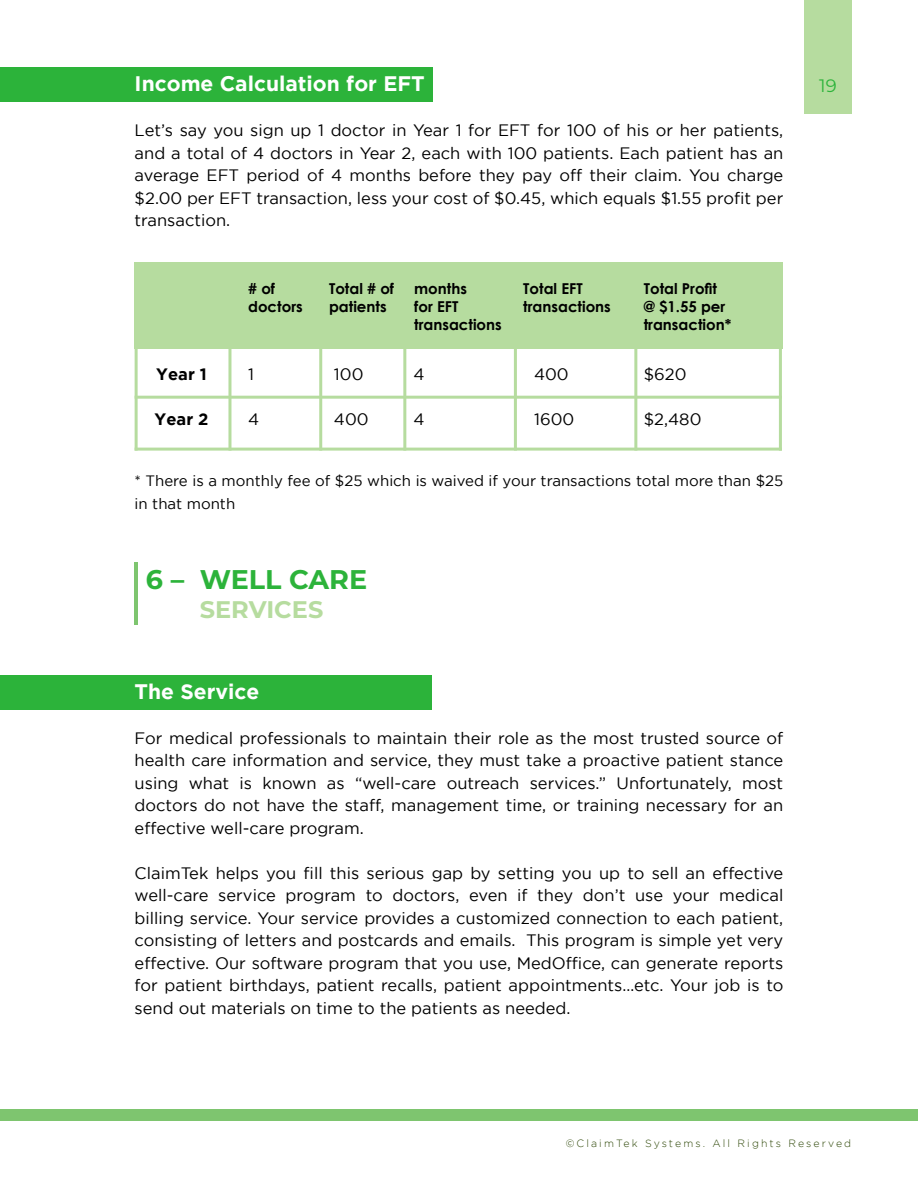
<style>
.page{position:relative;width:918px;height:1188px;background:#fff}
.page>*{position:absolute;margin:0;border:0;box-sizing:border-box;transform-origin:0 0}
.t1{font:700 27px "Montserrat";color:#2cb33a}
.t2{font:700 24px "Montserrat";color:#b6dc9f}
.t3{font:700 21px "Gotham";color:#fff}
.t4{font:18px "Montserrat";color:#2cb33a}
.t5{font:16.5px/22.5px "Gotham";color:#000;text-align:justify}
.t6{font:700 16.5px "Gotham";color:#000}
.t7{font:700 15px/18px "Century Gothic";color:#000}
.t8{font:15px/22.5px "Gotham";color:#000}
.t9{font:300 10.5px "Gotham";letter-spacing:.2em;color:#2c4605}
</style>
<div class="page">
<div style="left:804px;top:0;width:47px;height:114px;background:#b6dc9f"></div>
<div style="left:0;top:1109px;width:918px;height:11px;background:#7ec56f"></div>
<hr style="left:135px;top:563px;width:3px;height:62px;background:#7ec56f">
<div style="left:0;top:675px;width:432px;height:34px;background:#2cb33a"></div>
<div style="left:0;top:68px;width:433px;height:34px;background:#2cb33a"></div>
<div style="left:135px;top:262px;width:648px;height:87px;background:#b6dc9f"></div>
<hr style="left:135px;top:396px;width:647px;height:3px;background:#b6dc9f">
<hr style="left:135px;top:448px;width:647px;height:3px;background:#b6dc9f">
<hr style="left:228px;top:262px;width:3px;height:189px;background:#b6dc9f">
<hr style="left:135px;top:262px;width:3px;height:189px;background:#b6dc9f">
<hr style="left:319px;top:262px;width:3px;height:189px;background:#b6dc9f">
<hr style="left:403px;top:262px;width:3px;height:189px;background:#b6dc9f">
<hr style="left:514px;top:262px;width:3px;height:189px;background:#b6dc9f">
<hr style="left:634px;top:262px;width:3px;height:189px;background:#b6dc9f">
<hr style="left:779px;top:262px;width:3px;height:189px;background:#b6dc9f">
<p class="t3" style="left:135px;top:72px;width:292px">Income Calculation for EFT</p>
<p class="t5" style="left:135px;top:119px;width:650px">Let’s say you sign up 1 doctor in Year 1 for EFT for 100 of his or her patients, and a total of 4 doctors in Year 2, each with 100 patients. Each patient has an average EFT period of 4 months before they pay off their claim. You charge $2.00 per EFT transaction, less your cost of $0.45, which equals $1.55 profit per transaction.</p>
<p class="t7" style="left:248px;top:278px;width:56px"># of doctors</p>
<p class="t7" style="left:329px;top:278px;width:67px">Total # of patients</p>
<p class="t7" style="left:414px;top:278px;width:89px">months<br>for EFT transactions</p>
<p class="t7" style="left:523px;top:278px;width:89px">Total EFT transactions</p>
<p class="t7" style="left:644px;top:278px;width:89px">Total Profit @ $1.55 per transaction*</p>
<p class="t6" style="left:156px;top:364px;width:52px">Year 1</p>
<p class="t5" style="left:248px;top:362px;width:7px">1</p>
<p class="t5" style="left:334px;top:362px;width:31px">100</p>
<p class="t5" style="left:414px;top:362px;width:13px">4</p>
<p class="t5" style="left:534px;top:362px;width:36px">400</p>
<p class="t5" style="left:644px;top:362px;width:44px">$620</p>
<p class="t6" style="left:155px;top:410px;width:55px">Year 2</p>
<p class="t5" style="left:248px;top:408px;width:13px">4</p>
<p class="t5" style="left:334px;top:408px;width:36px">400</p>
<p class="t5" style="left:414px;top:408px;width:13px">4</p>
<p class="t5" style="left:534px;top:408px;width:42px">1600</p>
<p class="t5" style="left:644px;top:408px;width:59px">$2,480</p>
<p class="t8" style="left:135px;top:469px;width:650px">* There is a monthly fee of $25 which is waived if your transactions total more than $25 in that month</p>
<p class="t1" style="left:146px;top:560px;width:40px">6 –</p>
<p class="t1" style="left:200px;top:560px;width:169px">WELL CARE</p>
<p class="t2" style="left:200px;top:592px;width:125px">SERVICES</p>
<p class="t3" style="left:135px;top:679px;width:126px">The Service</p>
<p class="t5" style="left:135px;top:726px;width:650px">For medical professionals to maintain their role as the most trusted source of health care information and service, they must take a proactive patient stance using what is known as “well-care outreach services.” Unfortunately, most doctors do not have the staff, management time, or training necessary for an effective well-care program.</p>
<p class="t5" style="left:135px;top:861px;width:650px">ClaimTek helps you fill this serious gap by setting you up to sell an effective well-care service program to doctors, even if they don’t use your medical billing service. Your service provides a customized connection to each patient, consisting of letters and postcards and emails. This program is simple yet very effective. Our software program that you use, MedOffice, can generate reports for patient birthdays, patient recalls, patient appointments…etc. Your job is to send out materials on time to the patients as needed.</p>
<p class="t4" style="left:819px;top:73px;width:19px">19</p>
<p class="t9" style="left:566px;top:1138px;width:287px">©ClaimTek Systems. All Rights Reserved</p>
</div>
